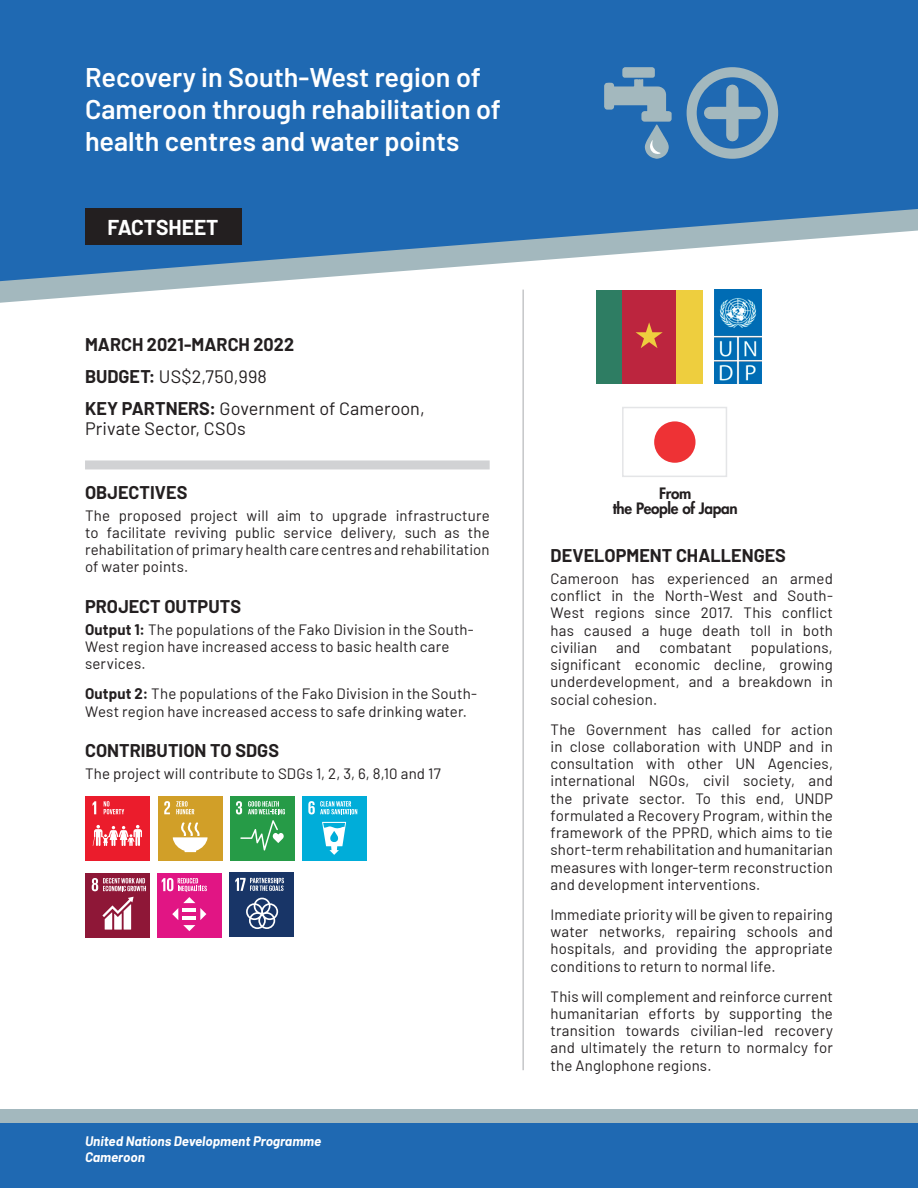
<style>
.page{position:relative;width:918px;height:1188px;background:#fff}
.page>*{position:absolute;margin:0;border:0;box-sizing:border-box;transform-origin:0 0}
.t1{font:600 27px/31.5px "Barlow";color:#fff}
.t2{font:700 21px "Barlow";letter-spacing:-.005em;color:#fff}
.t3{font:700 18px/32.2px "Barlow";letter-spacing:.005em;color:#231f20}
.t4{font:18px "Barlow";color:#231f20}
.t5{font:800 15.3px/14.2px "Futura Std";letter-spacing:-.02em;color:#231f20;text-align:center}
.t6{font:15px/17.2px "Barlow";letter-spacing:.01em;color:#231f20;text-align:justify}
.t7{font:italic 700 13.5px/16.5px "Barlow";color:#fff}
.s1{font-weight:400}
.s2{font-weight:700}
</style>
<div class="page">
<div style="left:569px;top:290px;width:53px;height:94px;background:#2e7d63"></div>
<div style="left:622px;top:290px;width:54px;height:94px;background:#bc253e"></div>
<div style="left:676px;top:290px;width:53px;height:94px;background:#eece3e"></div>
<svg style="left:636px;top:322px;width:27px;height:26px"></svg>
<div style="left:0;top:0;width:918px;height:209px;background:#1f69b2"></div>
<svg style="left:0;top:209px;width:918px;height:94px"></svg>
<div style="left:85px;top:208px;width:156px;height:36px;background:#231f20"></div>
<div style="left:85px;top:460px;width:405px;height:9px;background:#d1d2d4"></div>
<hr style="left:523px;top:290px;width:1px;height:780px;background:#a8a9ad">
<div style="left:622px;top:407px;width:105px;height:70px;background:#fff;border:2px solid #e4e5e7"></div>
<div style="left:654px;top:421px;width:42px;height:42px;background:#ee3235;border-radius:50%"></div>
<div style="left:230px;top:796px;width:64px;height:64px;background:#269b47"></div>
<svg style="left:236px;top:801px;width:6px;height:13px"></svg>
<svg style="left:240px;top:820px;width:44px;height:31px"></svg>
<svg style="left:248px;top:801px;width:37px;height:13px"></svg>
<div style="left:302px;top:796px;width:64px;height:64px;background:#00add9"></div>
<svg style="left:322px;top:822px;width:24px;height:33px"></svg>
<svg style="left:308px;top:801px;width:49px;height:13px"></svg>
<div style="left:157px;top:873px;width:65px;height:64px;background:#e11584"></div>
<svg style="left:162px;top:878px;width:45px;height:53px"></svg>
<hr style="left:183px;top:908px;width:13px;height:4px;background:#fff">
<hr style="left:183px;top:916px;width:13px;height:4px;background:#fff">
<div style="left:229px;top:873px;width:65px;height:64px;background:#183567"></div>
<svg style="left:246px;top:898px;width:32px;height:31px"></svg>
<svg style="left:235px;top:878px;width:49px;height:13px"></svg>
<div style="left:85px;top:796px;width:65px;height:64px;background:#eb1c2c"></div>
<svg style="left:93px;top:801px;width:3px;height:13px"></svg>
<svg style="left:93px;top:825px;width:49px;height:21px"></svg>
<svg style="left:104px;top:801px;width:20px;height:13px"></svg>
<div style="left:158px;top:796px;width:64px;height:64px;background:#d19f28"></div>
<svg style="left:164px;top:801px;width:6px;height:13px"></svg>
<svg style="left:173px;top:822px;width:35px;height:30px"></svg>
<svg style="left:176px;top:801px;width:18px;height:13px"></svg>
<div style="left:86px;top:873px;width:64px;height:64px;background:#8e1737"></div>
<svg style="left:102px;top:897px;width:32px;height:33px"></svg>
<svg style="left:92px;top:878px;width:54px;height:13px"></svg>
<div style="left:703px;top:289px;width:67px;height:99px;background:#fff"></div>
<div style="left:566px;top:289px;width:29px;height:99px;background:#fff"></div>
<img style="left:715px;top:290px;width:46px;height:94px">
<svg style="left:604px;top:67px;width:68px;height:92px"></svg>
<div style="left:687px;top:67px;width:91px;height:92px;border:10px solid #a3b8be;border-radius:50%"></div>
<div style="left:726px;top:91px;width:13px;height:44px;background:#a3b8be"></div>
<div style="left:710px;top:107px;width:45px;height:12px;background:#a3b8be"></div>
<div style="left:0;top:1110px;width:918px;height:52px;background:#a3b8be"></div>
<div style="left:0;top:1124px;width:918px;height:64px;background:#1f69b2"></div>
<h1 class="t1" style="left:85px;top:60px;width:417px">Recovery in South-West region of<br>Cameroon through rehabilitation of health centres and water points</h1>
<h2 class="t2" style="left:108px;top:212px;width:113px">FACTSHEET</h2>
<p class="t3" style="left:85px;top:327px;width:341px">MARCH 2021-MARCH 2022<br>BUDGET: <span class="s1">US$2,750,998<br></span>KEY PARTNERS: <span class="s1">Government of Cameroon,</span></p>
<p class="t4" style="left:85px;top:415px;width:162px">Private Sector, CSOs</p>
<p class="t3" style="left:85px;top:475px;width:104px">OBJECTIVES</p>
<p class="t6" style="left:85px;top:506px;width:406px">The proposed project will aim to upgrade infrastructure to facilitate reviving public service delivery, such as the rehabilitation of primary health care centres and rehabilitation of water points.</p>
<p class="t3" style="left:85px;top:589px;width:158px">PROJECT OUTPUTS</p>
<p class="t6" style="left:85px;top:620px;width:390px;text-align:left"><span class="s2">Output 1:</span> The populations of the Fako Division in the South-<br>West region have increased access to basic health care services.</p>
<p class="t6" style="left:85px;top:684px;width:394px"><span class="s2">Output 2:</span> The populations of the Fako Division in the South-<br>West region have increased access to safe drinking water.</p>
<p class="t3" style="left:85px;top:733px;width:196px">CONTRIBUTION TO SDGS</p>
<p class="t6" style="left:85px;top:764px;width:357px">The project will contribute to SDGs 1, 2, 3, 6, 8,10 and 17</p>
<p class="t7" style="left:85px;top:1132px;width:238px">United Nations Development Programme<br>Cameroon</p>
<p class="t5" style="left:613px;top:487px;width:127px">From<br>the People of Japan</p>
<p class="t3" style="left:551px;top:538px;width:237px">DEVELOPMENT CHALLENGES</p>
<p class="t6" style="left:551px;top:569px;width:284px">Cameroon has experienced an armed conflict in the North-West and South-West regions since 2017. This conflict has caused a huge death toll in both civilian</p>
<p class="t6" style="left:551px;top:638px;width:284px;text-indent:200px">populations, significant economic decline, growing underdevelopment, and a breakdown in social cohesion.</p>
<p class="t6" style="left:551px;top:719px;width:284px">The Government has called for action in close collaboration with UNDP and in consultation with other UN Agencies, international NGOs, civil society, and the private sector. To this end, UNDP formulated a Recovery Program, within the framework of the PPRD, which aims to tie short-term rehabilitation and humanitarian measures with longer-term reconstruction and development interventions.</p>
<p class="t6" style="left:551px;top:905px;width:284px">Immediate priority will be given to repairing water networks, repairing schools and hospitals, and providing the appropriate conditions to return to normal life.</p>
<p class="t6" style="left:551px;top:986px;width:284px">This will complement and reinforce current humanitarian efforts by supporting the transition towards civilian-led recovery and ultimately the return to normalcy for the Anglophone regions.</p>
<p class="t6" style="left:616px;top:638px;width:26px">and</p>
<p class="t6" style="left:659px;top:638px;width:74px">combatant</p>
</div>
